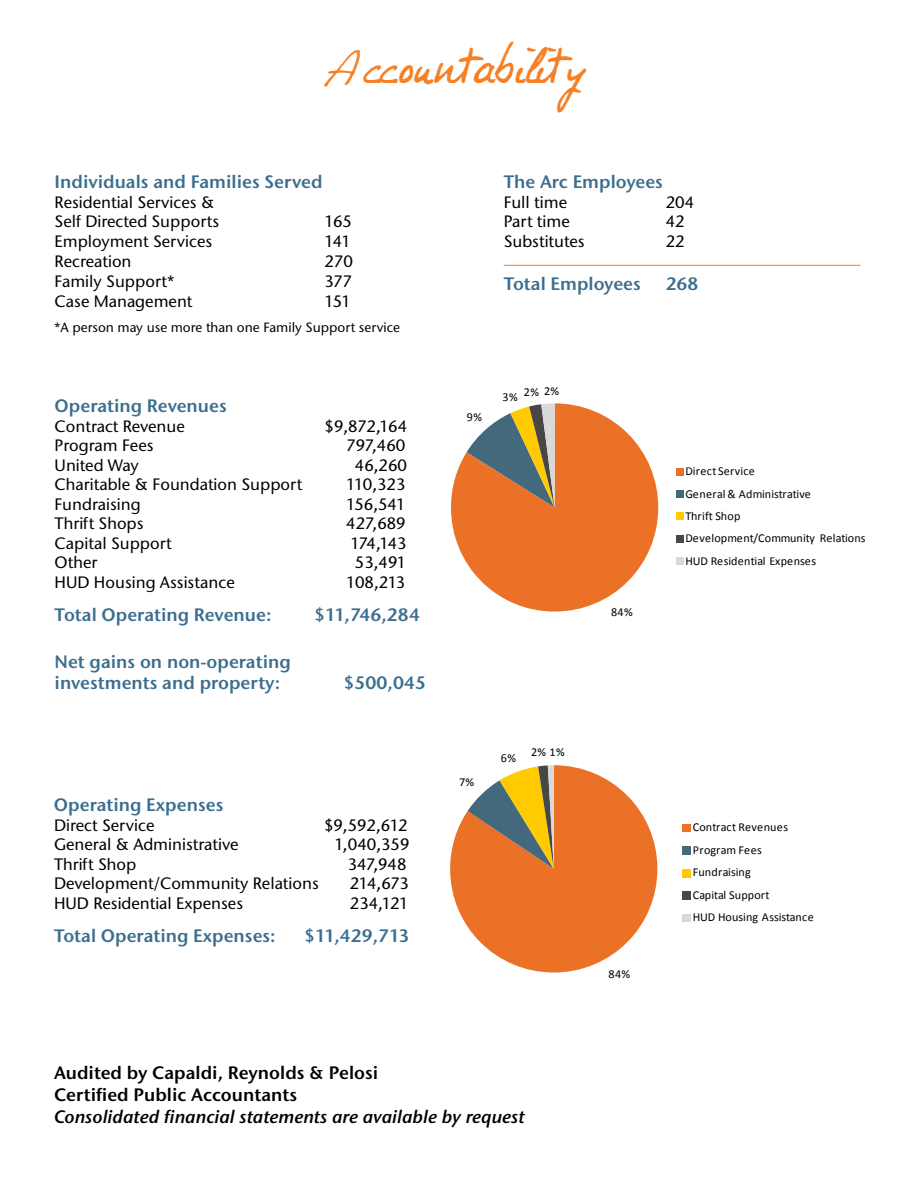
<style>
.page{position:relative;width:918px;height:1188px;background:#fff}
.page>*{position:absolute;margin:0;border:0;box-sizing:border-box;transform-origin:0 0}
.t1{font:39px "Philing";color:#f58025}
.t2{font:600 18px/21.6px "Stone Sans ITC Std";color:#3b6e8f}
.t3{font:600 18px/21.6px "Stone Sans ITC Std";color:#000}
.t4{font:italic 600 18px "Stone Sans ITC Std";color:#000}
.t5{font:500 16.5px/19.8px "Stone Sans ITC Std";color:#000}
.t6{font:500 13.5px "Stone Sans ITC Std";color:#000}
.t7{font:12.15px/22.5px "Calibri";letter-spacing:.01em;color:#000}
</style>
<div class="page">
<hr style="left:504px;top:265px;width:356px;height:1px;background:#f58025">
<svg style="left:450px;top:765px;width:241px;height:208px"></svg>
<svg style="left:452px;top:403px;width:232px;height:209px"></svg>
<h1 class="t1" style="left:324px;top:47px;width:264px">Accountability</h1>
<p class="t2" style="left:55px;top:170px;width:269px">Individuals and Families Served</p>
<p class="t5" style="left:55px;top:192px;width:166px">Residential Services &amp;<br>Self Directed Supports</p>
<p class="t5" style="left:325px;top:212px;width:29px">165</p>
<p class="t5" style="left:55px;top:231px;width:159px">Employment Services</p>
<p class="t5" style="left:325px;top:231px;width:28px">141</p>
<p class="t5" style="left:55px;top:251px;width:78px">Recreation</p>
<p class="t5" style="left:325px;top:251px;width:30px">270</p>
<p class="t5" style="left:55px;top:271px;width:121px">Family Support*</p>
<p class="t5" style="left:325px;top:271px;width:29px">377</p>
<p class="t5" style="left:55px;top:291px;width:139px">Case Management</p>
<p class="t5" style="left:325px;top:291px;width:28px">151</p>
<p class="t6" style="left:55px;top:319px;width:347px">*A person may use more than one Family Support service</p>
<p class="t2" style="left:55px;top:395px;width:174px">Operating Revenues</p>
<p class="t5" style="left:55px;top:416px;width:132px">Contract Revenue</p>
<p class="t5" style="left:325px;top:416px;width:84px">$9,872,164</p>
<p class="t5" style="left:55px;top:435px;width:100px">Program Fees</p>
<p class="t5" style="left:346px;top:435px;width:61px">797,460</p>
<p class="t5" style="left:55px;top:455px;width:86px">United Way</p>
<p class="t5" style="left:355px;top:455px;width:54px">46,260</p>
<p class="t5" style="left:55px;top:474px;width:249px">Charitable &amp; Foundation Support</p>
<p class="t5" style="left:346px;top:474px;width:61px">110,323</p>
<p class="t5" style="left:55px;top:494px;width:87px">Fundraising</p>
<p class="t5" style="left:346px;top:494px;width:61px">156,541</p>
<p class="t5" style="left:55px;top:513px;width:91px">Thrift Shops</p>
<p class="t5" style="left:346px;top:513px;width:61px">427,689</p>
<p class="t5" style="left:55px;top:533px;width:119px">Capital Support</p>
<p class="t5" style="left:351px;top:533px;width:58px">174,143</p>
<p class="t5" style="left:55px;top:552px;width:44px">Other</p>
<p class="t5" style="left:355px;top:552px;width:53px">53,491</p>
<p class="t5" style="left:55px;top:572px;width:182px">HUD Housing Assistance</p>
<p class="t5" style="left:346px;top:572px;width:60px">108,213</p>
<p class="t2" style="left:55px;top:603px;width:218px">Total Operating Revenue:</p>
<p class="t2" style="left:314px;top:603px;width:107px">$11,746,284</p>
<p class="t2" style="left:55px;top:650px;width:238px">Net gains on non-operating investments and property:</p>
<p class="t2" style="left:344px;top:672px;width:84px">$500,045</p>
<p class="t2" style="left:54px;top:794px;width:171px">Operating Expenses</p>
<p class="t5" style="left:54px;top:815px;width:102px">Direct Service</p>
<p class="t5" style="left:324px;top:815px;width:85px">$9,592,612</p>
<p class="t5" style="left:54px;top:834px;width:186px">General &amp; Administrative</p>
<p class="t5" style="left:334px;top:834px;width:77px">1,040,359</p>
<p class="t5" style="left:54px;top:854px;width:84px">Thrift Shop</p>
<p class="t5" style="left:348px;top:854px;width:60px">347,948</p>
<p class="t5" style="left:54px;top:873px;width:266px">Development/Community Relations</p>
<p class="t5" style="left:350px;top:873px;width:61px">214,673</p>
<p class="t5" style="left:54px;top:893px;width:191px">HUD Residential Expenses</p>
<p class="t5" style="left:350px;top:893px;width:60px">234,121</p>
<p class="t2" style="left:54px;top:924px;width:223px">Total Operating Expenses:</p>
<p class="t2" style="left:304px;top:924px;width:107px">$11,429,713</p>
<p class="t2" style="left:504px;top:170px;width:161px">The Arc Employees</p>
<p class="t5" style="left:504px;top:192px;width:65px">Full time</p>
<p class="t5" style="left:666px;top:192px;width:30px">204</p>
<p class="t5" style="left:504px;top:212px;width:68px">Part time</p>
<p class="t5" style="left:666px;top:212px;width:20px">42</p>
<p class="t5" style="left:504px;top:231px;width:83px">Substitutes</p>
<p class="t5" style="left:666px;top:231px;width:20px">22</p>
<p class="t2" style="left:504px;top:272px;width:139px">Total Employees</p>
<p class="t2" style="left:666px;top:272px;width:34px">268</p>
<p class="t7" style="left:467px;top:406px;width:17px">9%</p>
<p class="t7" style="left:503px;top:381px;width:58px">3% 2% 2%</p>
<p class="t7" style="left:611px;top:601px;width:23px">84%</p>
<p class="t7" style="left:685px;top:460px;width:182px">Direct Service<br>General &amp; Administrative<br>Thrift Shop<br>Development/Community Relations<br>HUD Residential Expenses</p>
<p class="t7" style="left:459px;top:771px;width:17px">7%</p>
<p class="t7" style="left:501px;top:747px;width:17px">6%</p>
<p class="t7" style="left:531px;top:741px;width:35px">2% 1%</p>
<p class="t7" style="left:609px;top:963px;width:23px">84%</p>
<p class="t7" style="left:693px;top:816px;width:122px">Contract Revenues<br>Program Fees<br>Fundraising<br>Capital Support<br>HUD Housing Assistance</p>
<p class="t3" style="left:54px;top:1062px;width:326px">Audited by Capaldi, Reynolds &amp; Pelosi<br>Certified Public Accountants</p>
<p class="t4" style="left:54px;top:1105px;width:472px">Consolidated financial statements are available by request</p>
</div>
